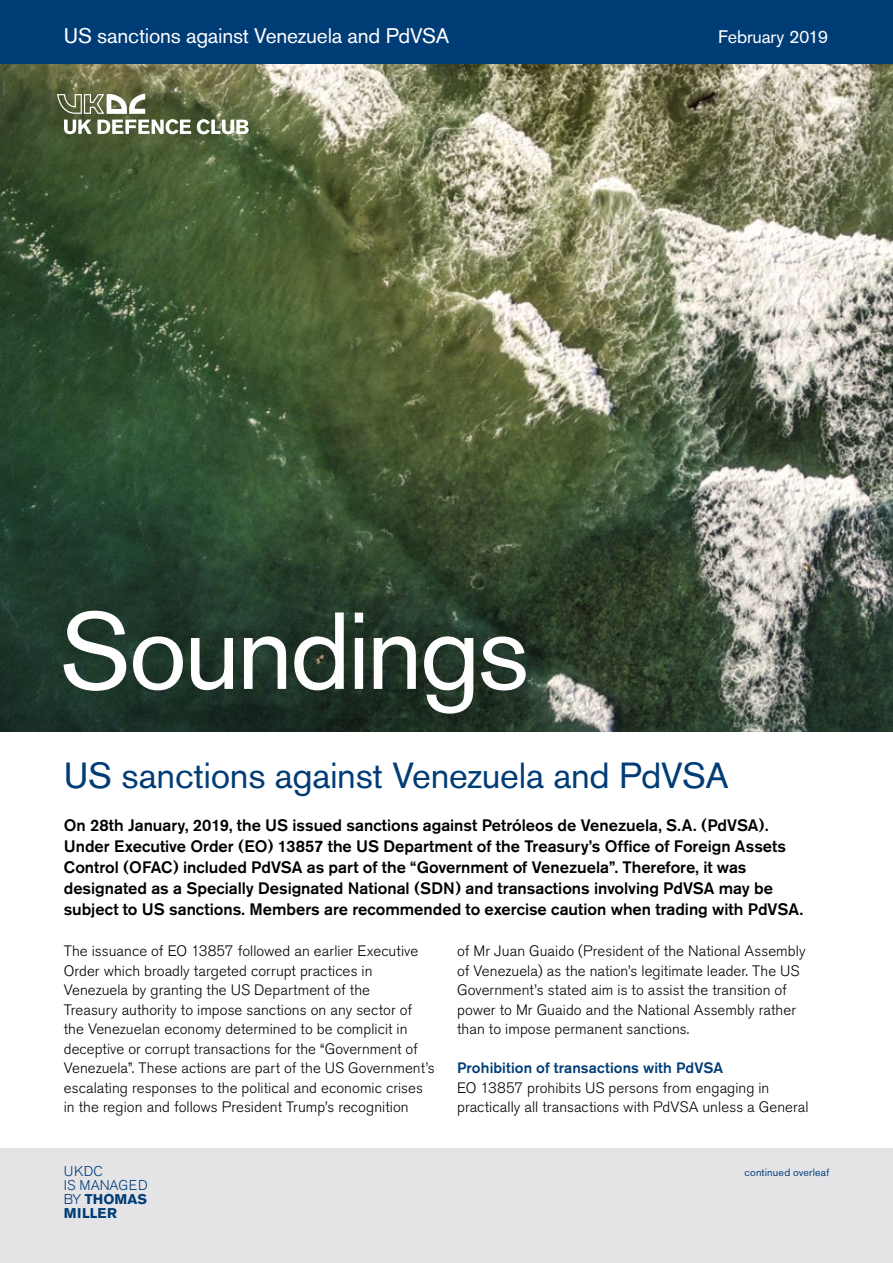
<style>
.page{position:relative;width:893px;height:1263px;background:#fff}
.page>*{position:absolute;margin:0;border:0;box-sizing:border-box;transform-origin:0 0}
.t1{font:108px "Akzidenz Grotesk BE";letter-spacing:-.03em;color:#fff}
.t2{font:36px "Akzidenz Grotesk BE";letter-spacing:-.01em;color:#003c76}
.t3{font:21px "Akzidenz Grotesk BE";letter-spacing:-.01em;color:#fff}
.t4{font:18px "Akzidenz Grotesk BE";letter-spacing:-.01em;color:#fff}
.t5{font:500 16.5px/21px "Akzidenz Grotesk BE";color:#000}
.t6{font:300 15px/19.5px "Akzidenz Grotesk BE";letter-spacing:.005em;color:#000}
.t7{font:500 15px "Akzidenz Grotesk BE";letter-spacing:.01em;color:#003c76}
.t8{font:300 14.1px/14px "Akzidenz Grotesk BE";letter-spacing:.02em;color:#003c76}
.t9{font:10.5px "Akzidenz Grotesk BE";letter-spacing:.02em;color:#003c76}
.s1{font-weight:700}
</style>
<div class="page">
<div style="left:0;top:1148px;width:893px;height:115px;background:#e4e4e7"></div>
<img style="left:0;top:64px;width:893px;height:667px">
<div style="left:0;top:0;width:893px;height:64px;background:#003c76"></div>
<svg style="left:197px;top:119px;width:52px;height:15px"></svg>
<svg style="left:57px;top:94px;width:134px;height:40px"></svg>
<h3 class="t3" style="left:64px;top:23px;width:387px">US sanctions against Venezuela and PdVSA</h3>
<p class="t4" style="left:718px;top:26px;width:111px">February 2019</p>
<h1 class="t1" style="left:60px;top:587px;width:471px">Soundings</h1>
<h2 class="t2" style="left:64px;top:754px;width:666px">US sanctions against Venezuela and PdVSA</h2>
<p class="t5" style="left:64px;top:815px;width:741px">On 28th January, 2019, the US issued sanctions against Petróleos de Venezuela, S.A. (PdVSA).<br>Under Executive Order (EO) 13857 the US Department of the Treasury’s Office of Foreign Assets Control (OFAC) included PdVSA as part of the “Government of Venezuela”. Therefore, it was designated as a Specially Designated National (SDN) and transactions involving PdVSA may be subject to US sanctions. Members are recommended to exercise caution when trading with PdVSA.</p>
<p class="t6" style="left:64px;top:941px;width:373px">The issuance of EO 13857 followed an earlier Executive Order which broadly targeted corrupt practices in Venezuela by granting the US Department of the<br>Treasury authority to impose sanctions on any sector of the Venezuelan economy determined to be complicit in deceptive or corrupt transactions for the “Government of Venezuela”. These actions are part of the US Government’s escalating responses to the political and economic crises in the region and follows President Trump’s recognition</p>
<p class="t6" style="left:457px;top:941px;width:350px">of Mr Juan Guaido (President of the National Assembly of Venezuela) as the nation’s legitimate leader. The US Government’s stated aim is to assist the transition of power to Mr Guaido and the National Assembly rather than to impose permanent sanctions.</p>
<p class="t7" style="left:457px;top:1058px;width:268px">Prohibition of transactions with PdVSA</p>
<p class="t6" style="left:457px;top:1078px;width:353px">EO 13857 prohibits US persons from engaging in practically all transactions with PdVSA unless a General</p>
<p class="t8" style="left:64px;top:1164px;width:85px">UKDC<br>IS MANAGED<br>BY <span class="s1">THOMAS<br>MILLER</span></p>
<p class="t9" style="left:744px;top:1166px;width:86px">continued overleaf</p>
</div>
